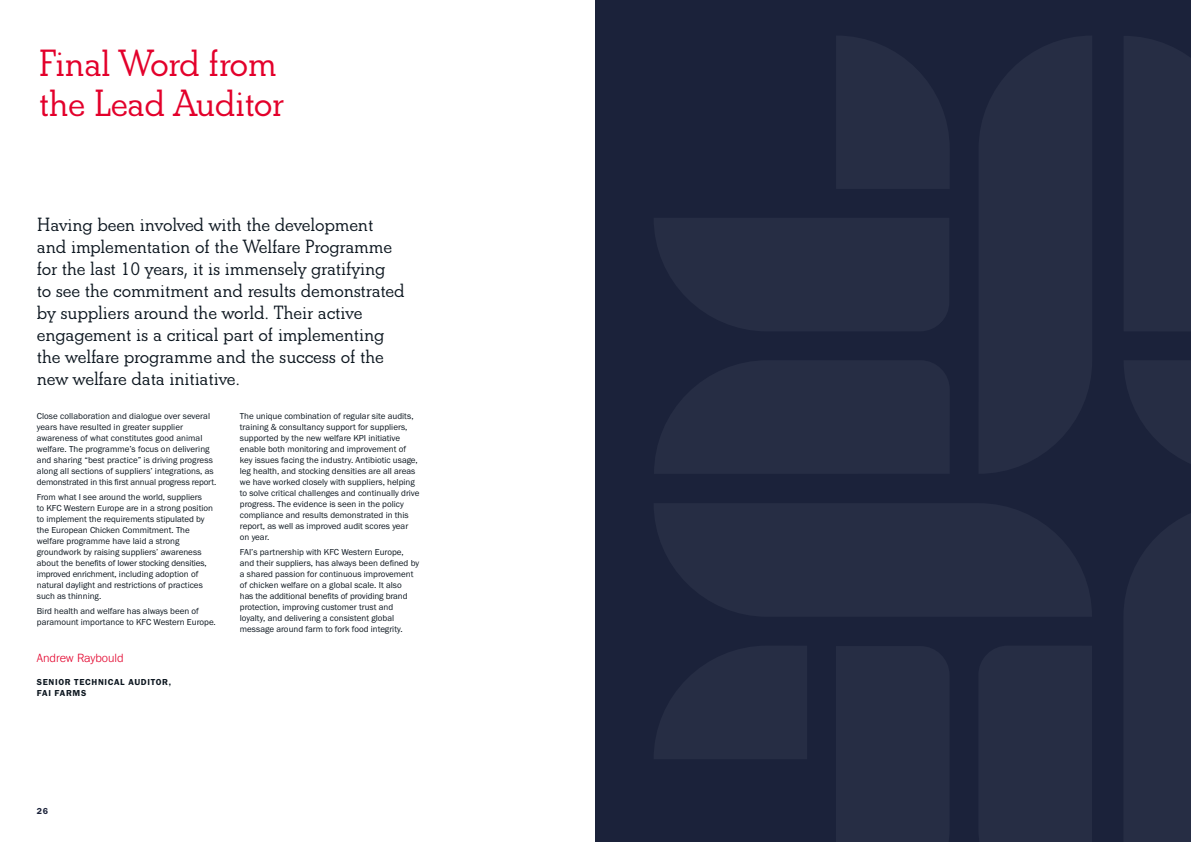
<style>
.page{position:relative;width:1191px;height:842px;background:#fff}
.page>*{position:absolute;margin:0;border:0;box-sizing:border-box;transform-origin:0 0}
.Section_Title{font:600 39.6px/39.6px "Beton EF";letter-spacing:-.02em;color:#e3002b}
.Large_Intro_1_1{font:600 20px/22px "Beton EF";letter-spacing:-.01em;color:#0d1720}
.Sub-Head{font:300 12.3px "Franklin Gothic URW";color:#e3002b}
.t1{font:9px/11px "Franklin Gothic URW Boo";color:#0d1720}
.t2{font:9px/11px "Franklin Gothic URW Dem";letter-spacing:.075em;color:#0d1720}
.t3{font:9px "Franklin Gothic URW Dem";color:#1b223a}
</style>
<div class="page">
<div style="left:595px;top:0;width:596px;height:842px;background:#1b223a"></div>
<svg style="left:1124px;top:361px;width:67px;height:102px"></svg>
<div style="left:1124px;top:36px;width:67px;height:295px;background:#262d44"></div>
<svg style="left:837px;top:36px;width:112px;height:152px"></svg>
<svg style="left:979px;top:36px;width:113px;height:437px;fill:#262d44"></svg>
<svg style="left:654px;top:218px;width:295px;height:113px"></svg>
<svg style="left:655px;top:361px;width:294px;height:112px"></svg>
<svg style="left:654px;top:646px;width:153px;height:113px"></svg>
<svg style="left:654px;top:504px;width:438px;height:112px;fill:#262d44"></svg>
<div style="left:836px;top:647px;width:113px;height:195px;background:#262d44"></div>
<div style="left:979px;top:646px;width:113px;height:196px;background:#262d44"></div>
<svg style="left:1124px;top:514px;width:67px;height:328px"></svg>
<p class="Section_Title" style="left:38px;top:44px;width:247px">Final Word from the Lead Auditor</p>
<p class="Large_Intro_1_1" style="left:37px;top:214px;width:369px">Having been involved with the development and implementation of the Welfare Programme for the last 10 years, it is immensely gratifying to see the commitment and results demonstrated by suppliers around the world. Their active engagement is a critical part of implementing the welfare programme and the success of the new welfare data initiative.</p>
<p class="t1" style="left:37px;top:410px;width:181px">Close collaboration and dialogue over several years have resulted in greater supplier awareness of what constitutes good animal welfare. The programme’s focus on delivering and sharing “best practice” is driving progress along all sections of suppliers’ integrations, as demonstrated in this first annual progress report.</p>
<p class="t1" style="left:37px;top:491px;width:178px">From what I see around the world, suppliers<br>to KFC Western Europe are in a strong position to implement the requirements stipulated by the European Chicken Commitment. The welfare programme have laid a strong groundwork by raising suppliers’ awareness about the benefits of lower stocking densities, improved enrichment, including adoption of natural daylight and restrictions of practices such as thinning.</p>
<p class="t1" style="left:37px;top:606px;width:180px">Bird health and welfare has always been of paramount importance to KFC Western Europe.</p>
<p class="t1" style="left:240px;top:410px;width:181px">The unique combination of regular site audits, training &amp; consultancy support for suppliers, supported by the new welfare KPI initiative enable both monitoring and improvement of key issues facing the industry. Antibiotic usage, leg health, and stocking densities are all areas we have worked closely with suppliers, helping to solve critical challenges and continually drive progress. The evidence is seen in the policy compliance and results demonstrated in this report, as well as improved audit scores year on year.</p>
<p class="t1" style="left:240px;top:546px;width:181px">FAI’s partnership with KFC Western Europe, and their suppliers, has always been defined by a shared passion for continuous improvement of chicken welfare on a global scale. It also<br>has the additional benefits of providing brand protection, improving customer trust and loyalty, and delivering a consistent global message around farm to fork food integrity.</p>
<p class="Sub-Head" style="left:37px;top:650px;width:88px">Andrew Raybould</p>
<p class="t2" style="left:37px;top:676px;width:136px">SENIOR TECHNICAL AUDITOR,<br>FAI FARMS</p>
<p class="t3" style="left:37px;top:805px;width:13px">26</p>
</div>
